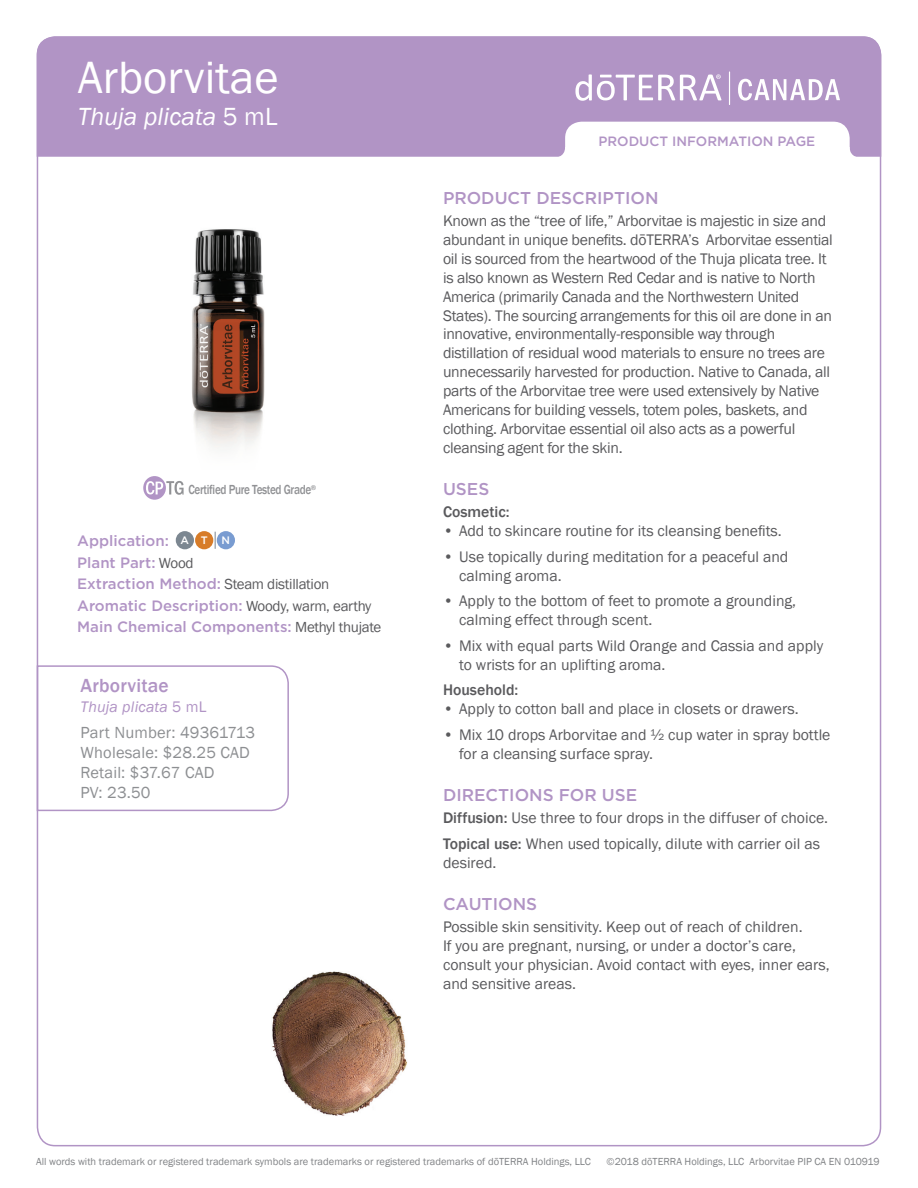
<style>
.page{position:relative;width:918px;height:1188px;background:#fff}
.page>*{position:absolute;margin:0;border:0;box-sizing:border-box;transform-origin:0 0}
.t1{font:46.5px "Franklin Gothic";color:#fff}
.t2{font:italic 25.5px "Franklin Gothic";color:#fff}
.t3{font:500 19.5px "Franklin Gothic";letter-spacing:.01em;color:#b194c5}
.t4{font:500 17.1px "Gotham";color:#b194c5}
.t5{font:16.5px/19.8px "Franklin Gothic";letter-spacing:.01em;color:#8d8f92}
.t6{font:15.75px/18.9px "Franklin Gothic";letter-spacing:-.015em;color:#5a5a5d}
.t7{font:500 15.75px "Franklin Gothic";color:#5a5a5d}
.t8{font:italic 15.75px "Franklin Gothic";letter-spacing:.01em;color:#b194c5}
.t9{font:500 15px/21.5px "Gotham";color:#b194c5}
.t10{font:500 13.5px "Gotham";color:#b194c5}
.t11{font:500 13.5px "Franklin Gothic";letter-spacing:-.03em;color:#919295;scale:.83 1}
.t12{font:500 10.8px "Gotham";color:#fff}
.t13{font:10.5px "Franklin Gothic";color:#808285}
.s1{font-style:normal}
.s2{font-family:"Franklin Gothic";font-weight:400;color:#5a5a5d}
.s3{font-weight:500}
</style>
<div class="page">
<div style="left:37px;top:36px;width:844px;height:121px;background:#b194c5"></div>
<svg style="left:554px;top:122px;width:307px;height:35px"></svg>
<svg style="left:738px;top:79px;width:102px;height:22px"></svg>
<svg style="left:575px;top:74px;width:146px;height:27px"></svg>
<hr style="left:729px;top:71px;width:1px;height:34px;background:#fff">
<svg style="left:143px;top:476px;width:41px;height:24px"></svg>
<img style="left:192px;top:229px;width:73px;height:220px">
<svg style="left:215px;top:532px;width:1px;height:17px"></svg>
<div style="left:176px;top:531px;width:18px;height:18px;background:#7c8791;border-radius:50%"></div>
<div style="left:195px;top:531px;width:18px;height:18px;background:#d77c29;border-radius:50%"></div>
<div style="left:217px;top:531px;width:18px;height:18px;background:#799cd1;border-radius:50%"></div>
<svg style="left:36px;top:665px;width:253px;height:147px"></svg>
<img style="left:272px;top:971px;width:135px;height:145px">
<h1 class="t1" style="left:78px;top:49px;width:202px">Arborvitae</h1>
<h2 class="t2" style="left:78px;top:101px;width:201px">Thuja plicata <span class="s1">5 mL</span></h2>
<p class="t11" style="left:188px;top:481px;width:156px">Certified Pure Tested Grade<sup>®</sup></p>
<p class="t9" style="left:77px;top:530px;width:132px">Application: <sup>A</sup> <sup>T</sup></p>
<p class="t12" style="left:222px;top:533px;width:10px">N</p>
<p class="t9" style="left:77px;top:552px;width:306px">Plant Part: <span class="s2">Wood<br></span>Extraction Method: <span class="s2">Steam distillation </span>Aromatic Description: <span class="s2">Woody, warm, earthy </span>Main Chemical Components: <span class="s2">Methyl thujate</span></p>
<p class="t3" style="left:81px;top:674px;width:90px">Arborvitae</p>
<p class="t8" style="left:81px;top:697px;width:127px">Thuja plicata <span class="s1">5 mL</span></p>
<p class="t5" style="left:81px;top:723px;width:176px">Part Number: 49361713<br>Wholesale: $28.25 CAD<br>Retail: $37.67 CAD<br>PV: 23.50</p>
<p class="t10" style="left:598px;top:132px;width:218px">PRODUCT INFORMATION PAGE</p>
<p class="t10" style="left:612px;top:132px;width:218px">PRODUCT INFORMATION PAGE</p>
<p class="t4" style="left:443px;top:187px;width:217px">PRODUCT DESCRIPTION</p>
<p class="t6" style="left:443px;top:212px;width:391px">Known as the “tree of life,” Arborvitae is majestic in size and abundant in unique benefits. dōTERRA’s Arborvitae essential oil is sourced from the heartwood of the Thuja plicata tree. It is also known as Western Red Cedar and is native to North America (primarily Canada and the Northwestern United States). The sourcing arrangements for this oil are done in an innovative, environmentally-responsible way through distillation of residual wood materials to ensure no trees are unnecessarily harvested for production. Native to Canada, all parts of the Arborvitae tree were used extensively by Native Americans for building vessels, totem poles, baskets, and clothing. Arborvitae essential oil also acts as a powerful cleansing agent for the skin.</p>
<p class="t4" style="left:443px;top:478px;width:48px">USES</p>
<p class="t7" style="left:443px;top:502px;width:68px">Cosmetic:</p>
<p class="t6" style="left:443px;top:522px;width:340px">• Add to skincare routine for its cleansing benefits.</p>
<p class="t6" style="left:459px;top:547px;width:331px;text-indent:-16px">• Use topically during meditation for a peaceful and calming aroma.</p>
<p class="t6" style="left:459px;top:592px;width:339px;text-indent:-16px">• Apply to the bottom of feet to promote a grounding, calming effect through scent.</p>
<p class="t6" style="left:459px;top:636px;width:366px;text-indent:-16px">• Mix with equal parts Wild Orange and Cassia and apply to wrists for an uplifting aroma.</p>
<p class="t7" style="left:443px;top:680px;width:77px">Household:</p>
<p class="t6" style="left:443px;top:700px;width:357px">• Apply to cotton ball and place in closets or drawers.</p>
<p class="t6" style="left:459px;top:726px;width:373px;text-indent:-16px">• Mix 10 drops Arborvitae and ½ cup water in spray bottle for a cleansing surface spray.</p>
<p class="t4" style="left:443px;top:784px;width:196px">DIRECTIONS FOR USE</p>
<p class="t6" style="left:443px;top:805px;width:387px;line-height:25.7px"><span class="s3">Diffusion:</span> Use three to four drops in the diffuser of choice.<br><span class="s3">Topical use:</span> When used topically, dilute with carrier oil as</p>
<p class="t6" style="left:443px;top:853px;width:55px">desired.</p>
<p class="t4" style="left:443px;top:892px;width:96px">CAUTIONS</p>
<p class="t6" style="left:443px;top:918px;width:388px">Possible skin sensitivity. Keep out of reach of children.<br>If you are pregnant, nursing, or under a doctor’s care, consult your physician. Avoid contact with eyes, inner ears, and sensitive areas.</p>
<p class="t13" style="left:36px;top:1155px;width:556px">All words with trademark or registered trademark symbols are trademarks or registered trademarks of dōTERRA Holdings, LLC</p>
<p class="t13" style="left:607px;top:1155px;width:275px">©2018 dōTERRA Holdings, LLC Arborvitae PIP CA EN 010919</p>
</div>
